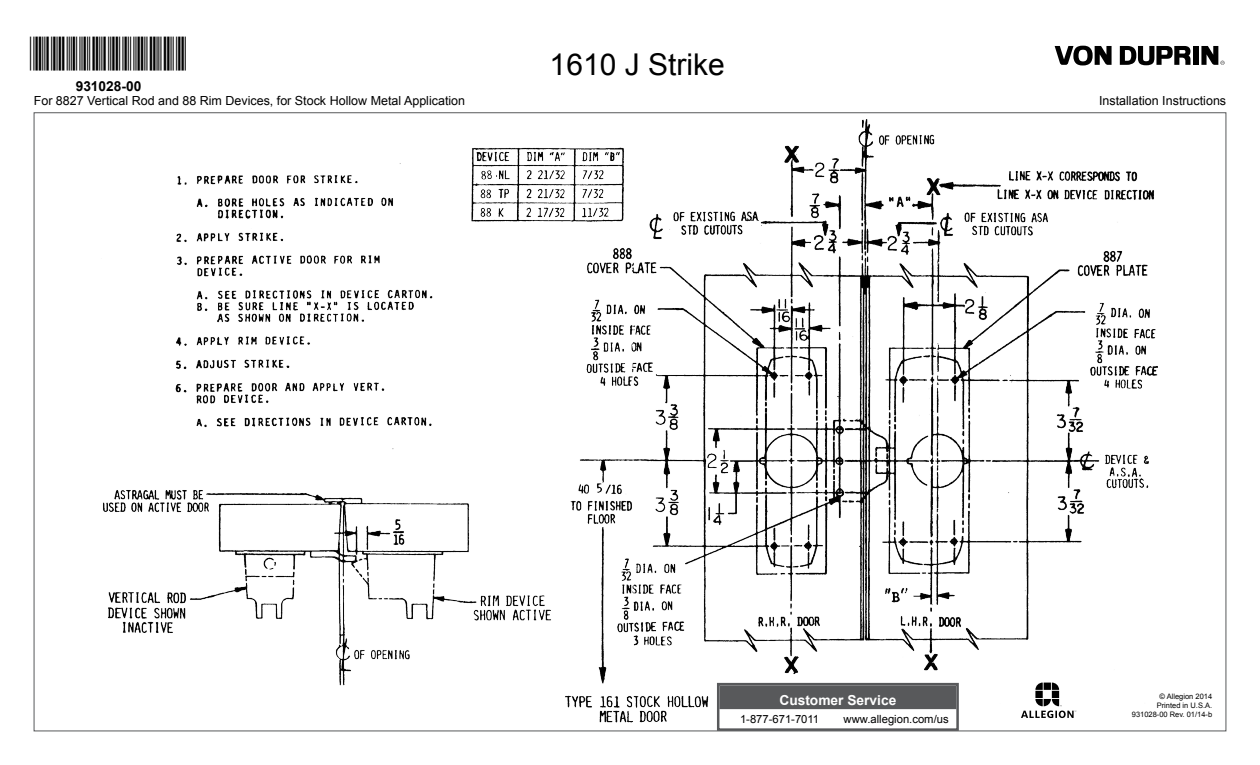
<style>
.page{position:relative;width:1260px;height:765px;background:#fff}
.page>*{position:absolute;margin:0;border:0;box-sizing:border-box;transform-origin:0 0}
.t1{font:30px "Arial";color:#000}
.t2{font:700 13.75px "Arial";color:#fff}
.t3{font:700 13.75px "Arial";color:#000}
.t4{font:12.5px "Arial";color:#000}
.t5{font:11.25px "Arial";color:#000}
.t6{font:7.5px/9px "Arial";color:#000;text-align:right}
</style>
<div class="page">
<svg style="left:1054px;top:45px;width:171px;height:21px"></svg>
<img style="left:103px;top:119px;width:1054px;height:604px">
<div style="left:178px;top:114px;width:240px;height:45px;background:#fff"></div>
<svg style="left:1021px;top:683px;width:55px;height:35px"></svg>
<div style="left:718px;top:684px;width:240px;height:46px;background:#fff"></div>
<div style="left:719px;top:685px;width:237px;height:24px;background:#58595b"></div>
<div style="left:717px;top:683px;width:242px;height:48px;border:2px solid #58595b"></div>
<p class="t3" style="left:76px;top:77px;width:67px">931028-00</p>
<p class="t4" style="left:34px;top:93px;width:433px">For 8827 Vertical Rod and 88 Rim Devices, for Stock Hollow Metal Application</p>
<h1 class="t1" style="left:550px;top:45px;width:177px">1610 J Strike</h1>
<p class="t4" style="left:1099px;top:93px;width:129px">Installation Instructions</p>
<p class="t2" style="left:779px;top:691px;width:118px">Customer Service</p>
<p class="t5" style="left:740px;top:711px;width:81px">1-877-671-7011</p>
<p class="t5" style="left:844px;top:711px;width:107px">www.allegion.com/us</p>
<p class="t6" style="left:1132px;top:692px;width:82px">© Allegion 2014<br>Printed in U.S.A.<br>931028-00 Rev. 01/14-b</p>
</div>
